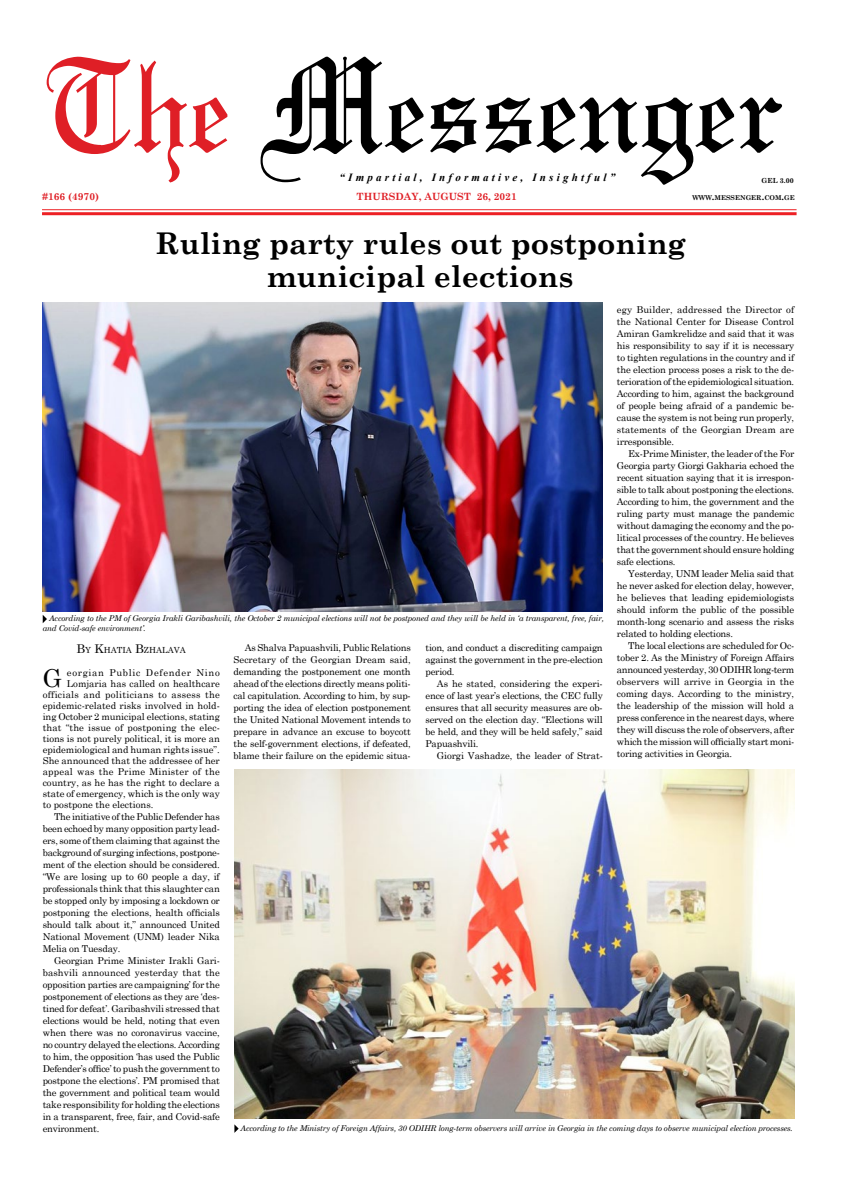
<style>
.page{position:relative;width:851px;height:1191px;background:#fff}
.page>*{position:absolute;margin:0;border:0;box-sizing:border-box;transform-origin:0 0}
.t1{font:700 30px/33px "Century Schoolbook";color:#000;text-align:center}
.t2{font:24.7px "Century Schoolbook";color:#000}
.t3{font:italic 700 11px "Times New Roman";letter-spacing:.29em;color:#000}
.t4{font:700 10px "Century Schoolbook";color:#df1f26}
.t5{font:9.5px/12px "Century Schoolbook";letter-spacing:-.005em;color:#000;text-align:justify}
.t6{font:9.5px "Century Schoolbook";letter-spacing:.03em;color:#000}
.t7{font:9.5px "Century Schoolbook";letter-spacing:.02em;color:#000}
.t8{font:9.5px "Century Schoolbook";letter-spacing:.075em;color:#000}
.t9{font:8.4px "Century Schoolbook";color:#000}
.t10{font:italic 8px/9.6px "Century Schoolbook";letter-spacing:-.02em;color:#000}
.t11{font:700 7px "Century Schoolbook";color:#000}
.t12{font:700 6.7px "Century Schoolbook";color:#000}
.s1{font-size:9.5px}
.s2{font-size:12px}
</style>
<div class="page">
<img style="left:43px;top:302px;width:559px;height:309px">
<svg style="left:260px;top:57px;width:522px;height:128px"></svg>
<svg style="left:47px;top:57px;width:180px;height:125px"></svg>
<hr style="left:42px;top:209px;width:754px;height:1px;background:#ed2024">
<hr style="left:42px;top:212px;width:754px;height:3px;background:#ed2024">
<svg style="left:43px;top:615px;width:4px;height:8px"></svg>
<svg style="left:234px;top:1124px;width:5px;height:8px"></svg>
<img style="left:234px;top:769px;width:560px;height:349px">
<p class="t3" style="left:339px;top:169px;width:277px">“Impartial, Informative, Insightful”</p>
<p class="t11" style="left:761px;top:175px;width:34px">GEL 3.00</p>
<p class="t4" style="left:42px;top:189px;width:58px">#166 (4970)</p>
<p class="t4" style="left:356px;top:189px;width:162px">THURSDAY, AUGUST 26, 2021</p>
<h1 class="t1" style="left:155px;top:225px;width:532px">Ruling party rules out postponing municipal elections</h1>
<p class="t12" style="left:692px;top:192px;width:104px">WWW<span class="s1">.</span>MESSENGER<span class="s1">.</span>COM<span class="s1">.</span>GE</p>
<p class="t5" style="left:617px;top:303px;width:179px">egy Builder, addressed the Director of the National Center for Disease Control Amiran Gamkrelidze and said that it was his responsibility to say if it is necessary to tighten regulations in the country and if the election process poses a risk to the de&shy;terioration of the epidemiological situation.<br>According to him, against the background of people being afraid of a pandemic be&shy;cause the system is not being run properly, statements of the Georgian Dream are irresponsible.</p>
<p class="t5" style="left:617px;top:447px;width:179px;text-indent:11px">Ex-Prime Minister, the leader of the For Georgia party Giorgi Gakharia echoed the recent situation saying that it is irrespon&shy;sible to talk about postponing the elections.<br>According to him, the government and the ruling party must manage the pandemic without damaging the economy and the po&shy;litical processes of the country. He believes that the government should ensure holding safe elections.</p>
<p class="t5" style="left:617px;top:567px;width:179px;text-indent:11px">Yesterday, UNM leader Melia said that he never asked for election delay, however, he believes that leading epidemiologists should inform the public of the possible month-long scenario and assess the risks related to holding elections.</p>
<p class="t5" style="left:617px;top:639px;width:179px;text-indent:11px">The local elections are scheduled for Oc&shy;tober 2. As the Ministry of Foreign Affairs announced yesterday, 30 ODIHR long-term observers will arrive in Georgia in the coming days. According to the ministry, the leadership of the mission will hold a press conference in the nearest days, where they will discuss the role of observers, after which the mission will officially start moni&shy;toring activities in Georgia.</p>
<p class="t10" style="left:43px;top:613px;width:562px;text-indent:6px">According to the PM of Georgia Irakli Garibashvili, the October 2 municipal elections will not be postponed and they will be held in ‘a transparent, free, fair, and Covid-safe environment’.</p>
<p class="t5" style="left:233px;top:640px;width:179px;text-indent:11px">As Shalva Papuashvili, Public Relations Secretary of the Georgian Dream said, demanding the postponement one month ahead of the elections directly means politi&shy;cal capitulation. According to him, by sup&shy;porting the idea of election postponement the United National Movement intends to prepare in advance an excuse to boycott the self-government elections, if defeated, blame their failure on the epidemic situa-</p>
<p class="t5" style="left:425px;top:640px;width:179px">tion, and conduct a discrediting campaign against the government in the pre-election period.</p>
<p class="t9" style="left:76px;top:642px;width:111px"><span class="s2">B</span>Y <span class="s2">K</span>HATIA <span class="s2">B</span>ZHALAVA</p>
<h2 class="t2" style="left:43px;top:657px;width:21px">G</h2>
<p class="t8" style="left:67px;top:664px;width:154px">eorgian Public Defender Nino</p>
<p class="t5" style="left:67px;top:676px;width:154px">Lomjaria has called on healthcare</p>
<p class="t6" style="left:43px;top:686px;width:179px">officials and politicians to assess the</p>
<p class="t5" style="left:43px;top:698px;width:178px">epidemic-related risks involved in hold-</p>
<p class="t5" style="left:43px;top:709px;width:178px">ing October 2 municipal elections, stating</p>
<p class="t5" style="left:43px;top:720px;width:178px">that “the issue of postponing the elec-</p>
<p class="t5" style="left:43px;top:731px;width:179px">tions is not purely political, it is more an</p>
<p class="t5" style="left:43px;top:742px;width:178px">epidemiological and human rights issue”.</p>
<p class="t5" style="left:43px;top:753px;width:178px">She announced that the addressee of her</p>
<p class="t7" style="left:43px;top:763px;width:179px">appeal was the Prime Minister of the</p>
<p class="t5" style="left:43px;top:775px;width:178px">country, as he has the right to declare a</p>
<p class="t5" style="left:43px;top:786px;width:178px">state of emergency, which is the only way</p>
<p class="t5" style="left:43px;top:797px;width:112px">to postpone the elections.</p>
<p class="t5" style="left:43px;top:809px;width:179px;text-indent:11px">The initiative of the Public Defender has been echoed by many opposition party lead&shy;ers, some of them claiming that against the background of surging infections, postpone&shy;ment of the election should be considered. “We are losing up to 60 people a day, if professionals think that this slaughter can be stopped only by imposing a lockdown or postponing the elections, health officials should talk about it,” announced United National Movement (UNM) leader Nika Melia on Tuesday.</p>
<p class="t5" style="left:43px;top:953px;width:179px;text-indent:11px">Georgian Prime Minister Irakli Gari&shy;bashvili announced yesterday that the opposition parties are campaigning’ for the postponement of elections as they are ‘des&shy;tined for defeat’. Garibashvili stressed that elections would be held, noting that even when there was no coronavirus vaccine, no country delayed the elections. According to him, the opposition ‘has used the Public Defender’s office’ to push the government to postpone the elections’. PM promised that the government and political team would take responsibility for holding the elections in a transparent, free, fair, and Covid-safe environment.</p>
<p class="t5" style="left:425px;top:676px;width:179px;text-indent:11px">As he stated, considering the experi&shy;ence of last year’s elections, the CEC fully ensures that all security measures are ob&shy;served on the election day. “Elections will be held, and they will be held safely,” said Papuashvili.</p>
<p class="t5" style="left:437px;top:748px;width:167px">Giorgi Vashadze, the leader of Strat-</p>
<p class="t10" style="left:240px;top:1122px;width:553px">According to the Ministry of Foreign Affairs, 30 ODIHR long-term observers will arrive in Georgia in the coming days to observe municipal election processes.</p>
</div>
